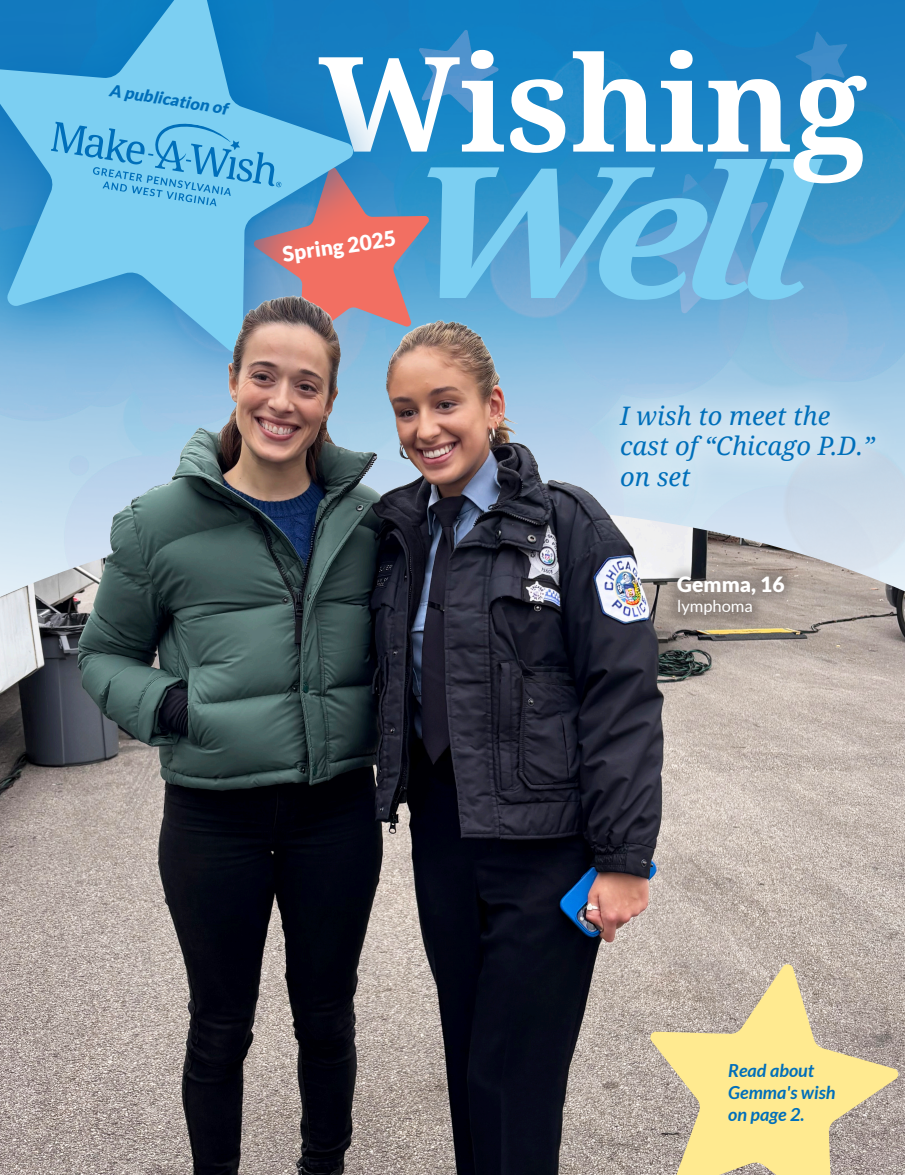
<style>
.page{position:relative;width:905px;height:1175px;background:#fff}
.page>*{position:absolute;margin:0;border:0;box-sizing:border-box;transform-origin:0 0}
.t1{font:italic 700 182.85px "Droid Serif";color:#7ccff2;scale:1.15 1}
.t2{font:700 132px "Droid Serif";color:#fff}
.t3{font:italic 25.5px "Droid Serif";color:#006fba}
.t4{font:900 21px "Lato";color:#fff}
.t5{font:italic 700 18px "Lato";color:#006fba}
.t6{font:italic 900 16.5px "Lato";color:#006fba}
.t7{font:16.5px "Lato";color:#fff}
</style>
<div class="page">
<img style="left:407px;top:0;width:497px;height:175px">
<div style="left:0;top:0;width:407px;height:400px;background:#157ec1"></div>
<svg style="left:0;top:0;width:286px;height:175px"></svg>
<svg style="left:51px;top:122px;width:379px;height:53px"></svg>
<img style="left:0;top:175px;width:904px;height:999px">
<svg style="left:648px;top:962px;width:251px;height:212px;background:#d8c798"></svg>
<div style="left:663px;top:562px;width:134px;height:66px;background:#231f20;opacity:.25"></div>
<div style="left:591px;top:376px;width:313px;height:140px;background:#fff;opacity:.75"></div>
<p class="t6" style="left:111px;top:80px;width:121px;rotate:9deg">A publication of</p>
<p class="t2" style="left:319px;top:12px;width:550px">Wishing</p>
<p class="t1" style="left:394px;top:104px;width:388px">Well</p>
<p class="t4" style="left:281px;top:242px;width:116px;rotate:-8deg">Spring 2025</p>
<p class="t3" style="left:620px;top:398px;width:212px">I wish to meet the</p>
<p class="t3" style="left:620px;top:429px;width:256px">cast of “Chicago P.D.”</p>
<p class="t3" style="left:620px;top:459px;width:72px">on set</p>
<p class="t4" style="left:677px;top:572px;width:109px">Gemma, 16</p>
<p class="t7" style="left:677px;top:597px;width:77px">lymphoma</p>
<p class="t5" style="left:728px;top:1060px;width:88px">Read about</p>
<p class="t5" style="left:728px;top:1082px;width:109px">Gemma's wish</p>
<p class="t5" style="left:728px;top:1103px;width:78px">on page 2.</p>
</div>
